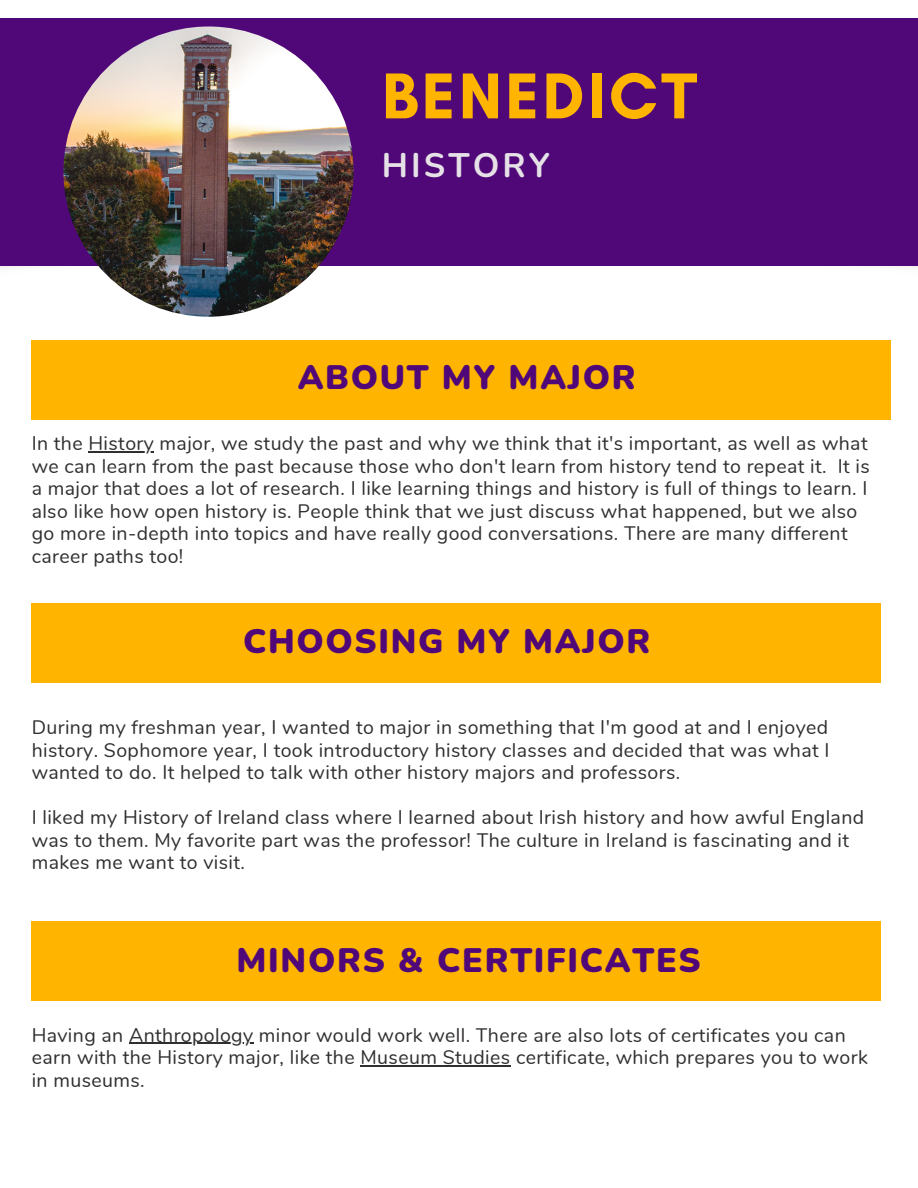
<style>
.page{position:relative;width:918px;height:1188px;background:#fff}
.page>*{position:absolute;margin:0;border:0;box-sizing:border-box;transform-origin:0 0}
.t1{font:700 66px "Glacial Indifference";letter-spacing:.05em;color:#ffb500}
.t2{font:700 34.05px "Nunito";letter-spacing:.09em;color:#e5e1e6}
.t3{font:900 33.9px "Nunito";letter-spacing:.05em;color:#500778}
.t4{font:19.5px/22.5px "Nunito";letter-spacing:.02em;color:#302e2f}
</style>
<div class="page">
<div style="left:0;top:18px;width:918px;height:248px;background:#500778"></div>
<img style="left:63px;top:26px;width:291px;height:291px;border-radius:50%">
<div style="left:32px;top:340px;width:859px;height:80px;background:#ffb500"></div>
<div style="left:32px;top:603px;width:849px;height:79px;background:#ffb500"></div>
<div style="left:32px;top:921px;width:849px;height:80px;background:#ffb500"></div>
<hr style="left:88px;top:451px;width:66px;height:1px;background:#302e2f">
<hr style="left:129px;top:1043px;width:124px;height:1px;background:#302e2f">
<hr style="left:361px;top:1065px;width:150px;height:1px;background:#302e2f">
<p class="t1" style="left:382px;top:56px;width:317px">BENEDICT</p>
<p class="t2" style="left:382px;top:143px;width:169px">HISTORY</p>
<p class="t3" style="left:298px;top:355px;width:340px">ABOUT MY MAJOR</p>
<p class="t4" style="left:32px;top:432px;width:840px">In the History major, we study the past and why we think that it's important, as well as what we can learn from the past because those who don't learn from history tend to repeat it. It is a major that does a lot of research. I like learning things and history is full of things to learn. I also like how open history is. People think that we just discuss what happened, but we also go more in-depth into topics and have really good conversations. There are many different career paths too!</p>
<p class="t3" style="left:243px;top:619px;width:409px">CHOOSING MY MAJOR</p>
<p class="t4" style="left:32px;top:717px;width:799px;text-align:justify">During my freshman year, I wanted to major in something that I'm good at and I enjoyed history. Sophomore year, I took introductory history classes and decided that was what I wanted to do. It helped to talk with other history majors and professors.</p>
<p class="t4" style="left:32px;top:807px;width:834px">I liked my History of Ireland class where I learned about Irish history and how awful England was to them. My favorite part was the professor! The culture in Ireland is fascinating and it makes me want to visit.</p>
<p class="t3" style="left:237px;top:937px;width:466px">MINORS &amp; CERTIFICATES</p>
<p class="t4" style="left:32px;top:1024px;width:838px">Having an Anthropology minor would work well. There are also lots of certificates you can earn with the History major, like the Museum Studies certificate, which prepares you to work in museums.</p>
</div>
